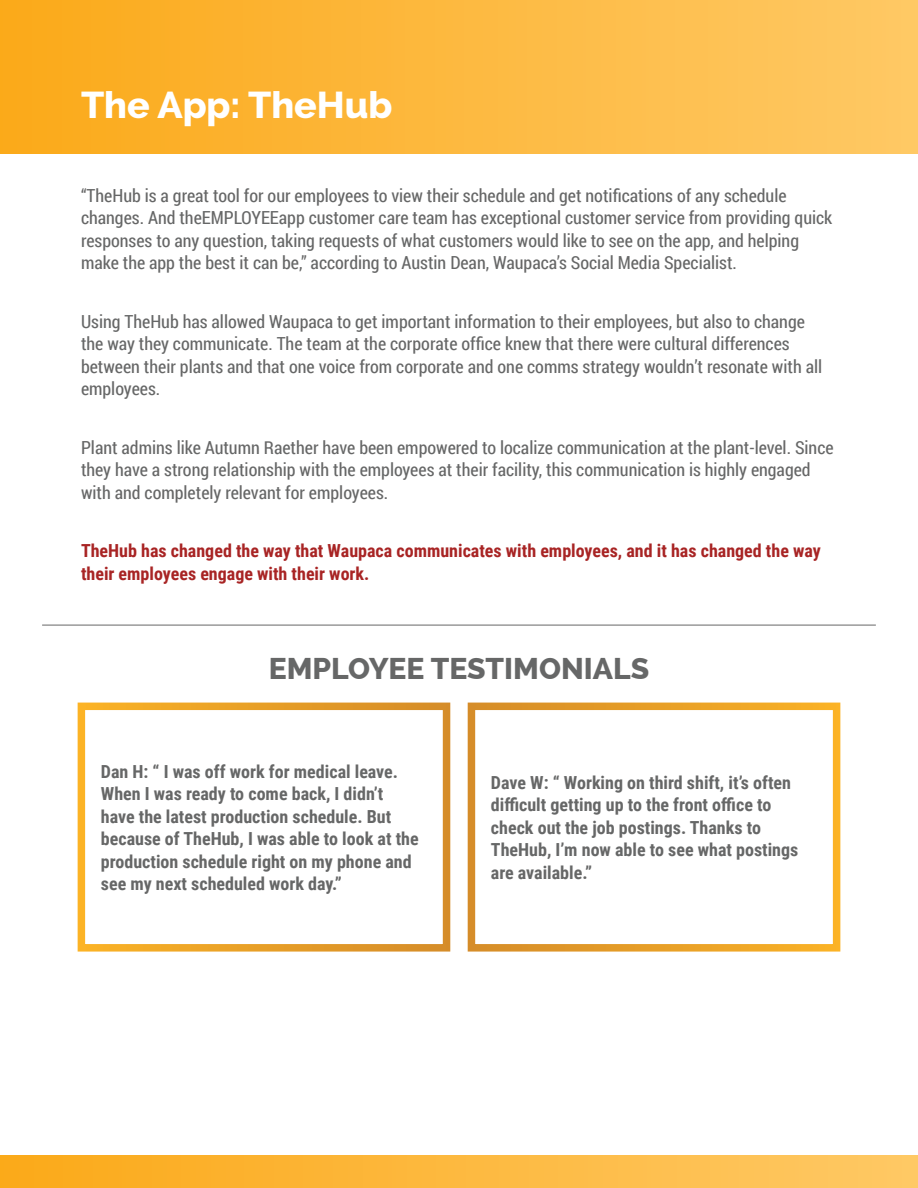
<style>
.page{position:relative;width:918px;height:1188px;background:#fff}
.page>*{position:absolute;margin:0;border:0;box-sizing:border-box;transform-origin:0 0}
.t1{font:800 37.5px "Raleway";color:#fff}
.t2{font:800 30px "Raleway";color:#666767}
.t3{font:18px/22.5px "Roboto Condensed";color:#666767}
.t4{font:700 18px/22.5px "Roboto Condensed";color:#666767}
.t5{font:700 18px/22.5px "Roboto Condensed";color:#a82424}
</style>
<div class="page">
<div style="left:0;top:0;width:918px;height:154px;background:linear-gradient(to right,#fba919,#ffc965)"></div>
<div style="left:0;top:1156px;width:918px;height:32px;background:linear-gradient(to right,#fba919,#ffc965)"></div>
<div style="left:78px;top:703px;width:372px;height:249px;border:8px solid #fff"></div>
<div style="left:468px;top:703px;width:372px;height:249px;border:8px solid #fff"></div>
<hr style="left:42px;top:625px;width:834px;height:1px;background:#666767">
<h1 class="t1" style="left:81px;top:83px;width:313px">The App: TheHub</h1>
<p class="t3" style="left:81px;top:184px;width:753px">“TheHub is a great tool for our employees to view their schedule and get notifications of any schedule changes. And theEMPLOYEEapp customer care team has exceptional customer service from providing quick responses to any question, taking requests of what customers would like to see on the app, and helping make the app the best it can be,” according to Austin Dean, Waupaca’s Social Media Specialist.</p>
<p class="t3" style="left:81px;top:310px;width:743px">Using TheHub has allowed Waupaca to get important information to their employees, but also to change the way they communicate. The team at the corporate office knew that there were cultural differences between their plants and that one voice from corporate and one comms strategy wouldn’t resonate with all employees.</p>
<p class="t3" style="left:81px;top:436px;width:754px">Plant admins like Autumn Raether have been empowered to localize communication at the plant-level. Since they have a strong relationship with the employees at their facility, this communication is highly engaged with and completely relevant for employees.</p>
<p class="t5" style="left:81px;top:539px;width:741px">TheHub has changed the way that Waupaca communicates with employees, and it has changed the way their employees engage with their work.</p>
<h2 class="t2" style="left:269px;top:652px;width:382px">EMPLOYEE TESTIMONIALS</h2>
<p class="t4" style="left:101px;top:759px;width:319px">Dan H: “ I was off work for medical leave.<br>When I was ready to come back, I didn’t have the latest production schedule. But because of TheHub, I was able to look at the production schedule right on my phone and see my next scheduled work day.”</p>
<p class="t4" style="left:491px;top:770px;width:309px">Dave W: “ Working on third shift, it’s often difficult getting up to the front office to check out the job postings. Thanks to TheHub, I’m now able to see what postings are available.”</p>
</div>
